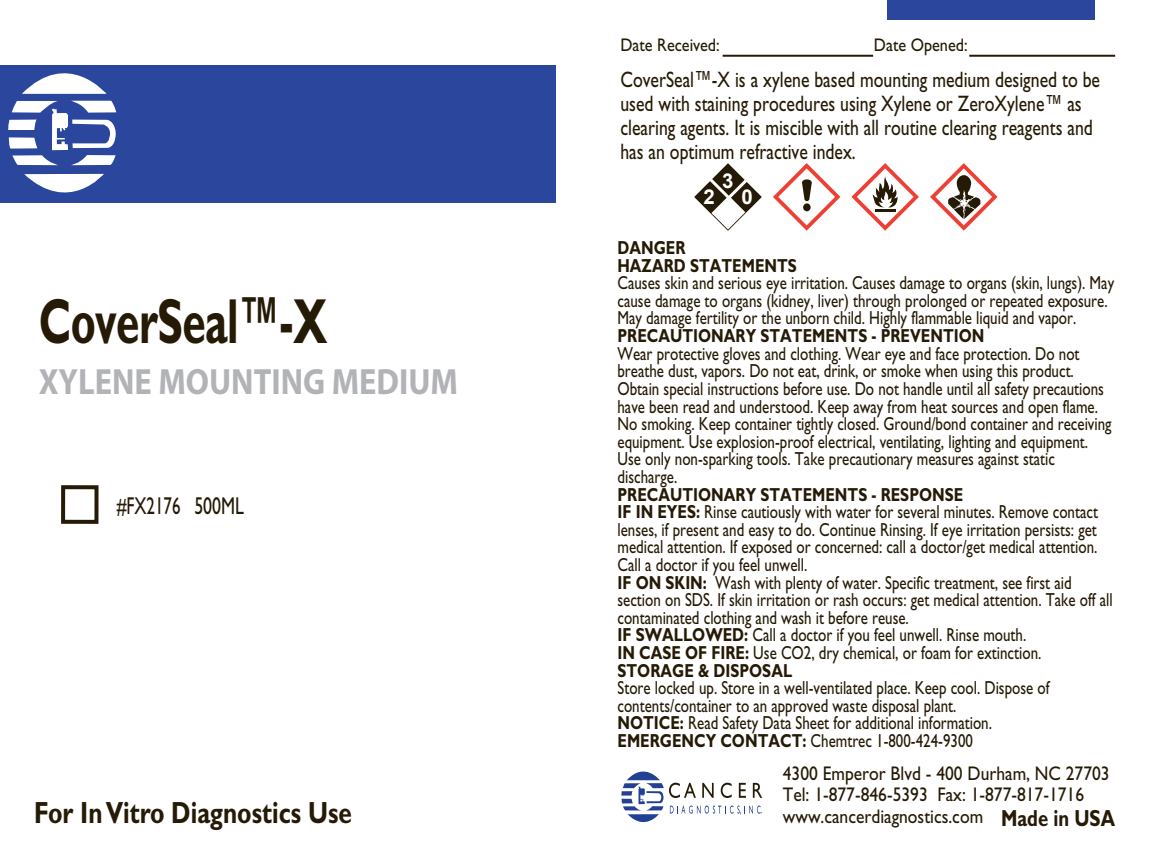
<style>
.page{position:relative;width:1152px;height:864px;background:#fff}
.page>*{position:absolute;margin:0;border:0;box-sizing:border-box;transform-origin:0 0}
.t1{font:700 64px "Gill Sans";letter-spacing:-.015em;color:#251a05;scale:.66 1}
.t2{font:700 36.8px "Myriad Pro";color:#b2b3b7;scale:.89 1}
.t3{font:700 30.8px "Gill Sans";color:#251a05;scale:.79 1}
.t4{font:24.4px "Gill Sans";color:#251a05;scale:.7 1}
.t5{font:22.4px/24px "Gill Sans";color:#251a05;scale:.79 1}
.t6{font:700 20.4px "Arial";color:#fff}
.t7{font:19.6px/21.2px "Gill Sans";color:#251a05;scale:.89 1}
.t8{font:18.8px/17.6px "Gill Sans";color:#251a05;scale:.79 1}
.t9{font:700 18.8px/17.6px "Gill Sans";color:#251a05;scale:.79 1}
.t10{font:18.4px "Gill Sans";color:#251a05;scale:.89 1}
.s1{font-weight:700}
.s2{font-weight:700;font-size:23.2px}
</style>
<div class="page">
<svg style="left:621px;top:771px;width:141px;height:52px"></svg>
<div style="left:0;top:65px;width:556px;height:138px;background:#2a469d"></div>
<svg style="left:22px;top:73px;width:84px;height:21px"></svg>
<svg style="left:24px;top:174px;width:80px;height:19px"></svg>
<svg style="left:8px;top:101px;width:108px;height:64px"></svg>
<div style="left:887px;top:0;width:207px;height:19px;background:#2a469d"></div>
<svg style="left:930px;top:163px;width:68px;height:68px"></svg>
<svg style="left:851px;top:163px;width:68px;height:68px"></svg>
<svg style="left:773px;top:163px;width:67px;height:68px"></svg>
<svg style="left:694px;top:163px;width:68px;height:68px"></svg>
<div style="left:61px;top:485px;width:38px;height:39px;border:4px solid #251a05"></div>
<hr style="left:969px;top:55px;width:146px;height:2px;background:#251a05">
<hr style="left:723px;top:55px;width:150px;height:2px;background:#251a05">
<p class="t10" style="left:620px;top:34px;width:113px">Date Received:</p>
<p class="t10" style="left:874px;top:34px;width:107px">Date Opened:</p>
<p class="t5" style="left:620px;top:68px;width:609px">CoverSeal™-X is a xylene based mounting medium designed to be used with staining procedures using Xylene or ZeroXylene™ as clearing agents. It is miscible with all routine clearing reagents and has an optimum refractive index.</p>
<h1 class="t1" style="left:39px;top:283px;width:439px">CoverSeal™-X</h1>
<h2 class="t2" style="left:39px;top:357px;width:473px">XYLENE MOUNTING MEDIUM</h2>
<p class="t4" style="left:117px;top:491px;width:183px">#FX2176 500ML</p>
<p class="t6" style="left:704px;top:183px;width:13px">2</p>
<p class="t6" style="left:722px;top:167px;width:13px">3</p>
<p class="t6" style="left:741px;top:183px;width:13px">0</p>
<p class="t9" style="left:618px;top:239px;width:229px">DANGER<br>HAZARD STATEMENTS</p>
<p class="t8" style="left:618px;top:274px;width:630px">Causes skin and serious eye irritation. Causes damage to organs (skin, lungs). May cause damage to organs (kidney, liver) through prolonged or repeated exposure.<br>May damage fertility or the unborn child. Highly flammable liquid and vapor.</p>
<p class="t9" style="left:618px;top:327px;width:466px">PRECAUTIONARY STATEMENTS - PREVENTION</p>
<p class="t8" style="left:618px;top:345px;width:627px">Wear protective gloves and clothing. Wear eye and face protection. Do not breathe dust, vapors. Do not eat, drink, or smoke when using this product.<br>Obtain special instructions before use. Do not handle until all safety precautions have been read and understood. Keep away from heat sources and open flame.<br>No smoking. Keep container tightly closed. Ground/bond container and receiving equipment. Use explosion-proof electrical, ventilating, lighting and equipment.<br>Use only non-sparking tools. Take precautionary measures against static discharge.</p>
<p class="t8" style="left:618px;top:486px;width:628px"><span class="s1">PRECAUTIONARY STATEMENTS - RESPONSE<br>IF IN EYES:</span> Rinse cautiously with water for several minutes. Remove contact lenses, if present and easy to do. Continue Rinsing. If eye irritation persists: get medical attention. If exposed or concerned: call a doctor/get medical attention.<br>Call a doctor if you feel unwell.<br><span class="s1">IF ON SKIN:</span> Wash with plenty of water. Specific treatment, see first aid section on SDS. If skin irritation or rash occurs: get medical attention. Take off all contaminated clothing and wash it before reuse.<br><span class="s1">IF SWALLOWED:</span> Call a doctor if you feel unwell. Rinse mouth.<br><span class="s1">IN CASE OF FIRE:</span> Use CO2, dry chemical, or foam for extinction.<br><span class="s1">STORAGE &amp; DISPOSAL</span></p>
<p class="t8" style="left:618px;top:679px;width:548px">Store locked up. Store in a well-ventilated place. Keep cool. Dispose of contents/container to an approved waste disposal plant.<br><span class="s1">NOTICE:</span> Read Safety Data Sheet for additional information.<br><span class="s1">EMERGENCY CONTACT:</span> Chemtrec 1-800-424-9300</p>
<p class="t7" style="left:783px;top:763px;width:369px">4300 Emperor Blvd - 400 Durham, NC 27703<br>Tel: 1-877-846-5393 Fax: 1-877-817-1716</p>
<h3 class="t3" style="left:34px;top:794px;width:404px">For In Vitro Diagnostics Use</h3>
<p class="t7" style="left:783px;top:806px;width:375px">www.cancerdiagnostics.com <span class="s2">Made in USA</span></p>
</div>
